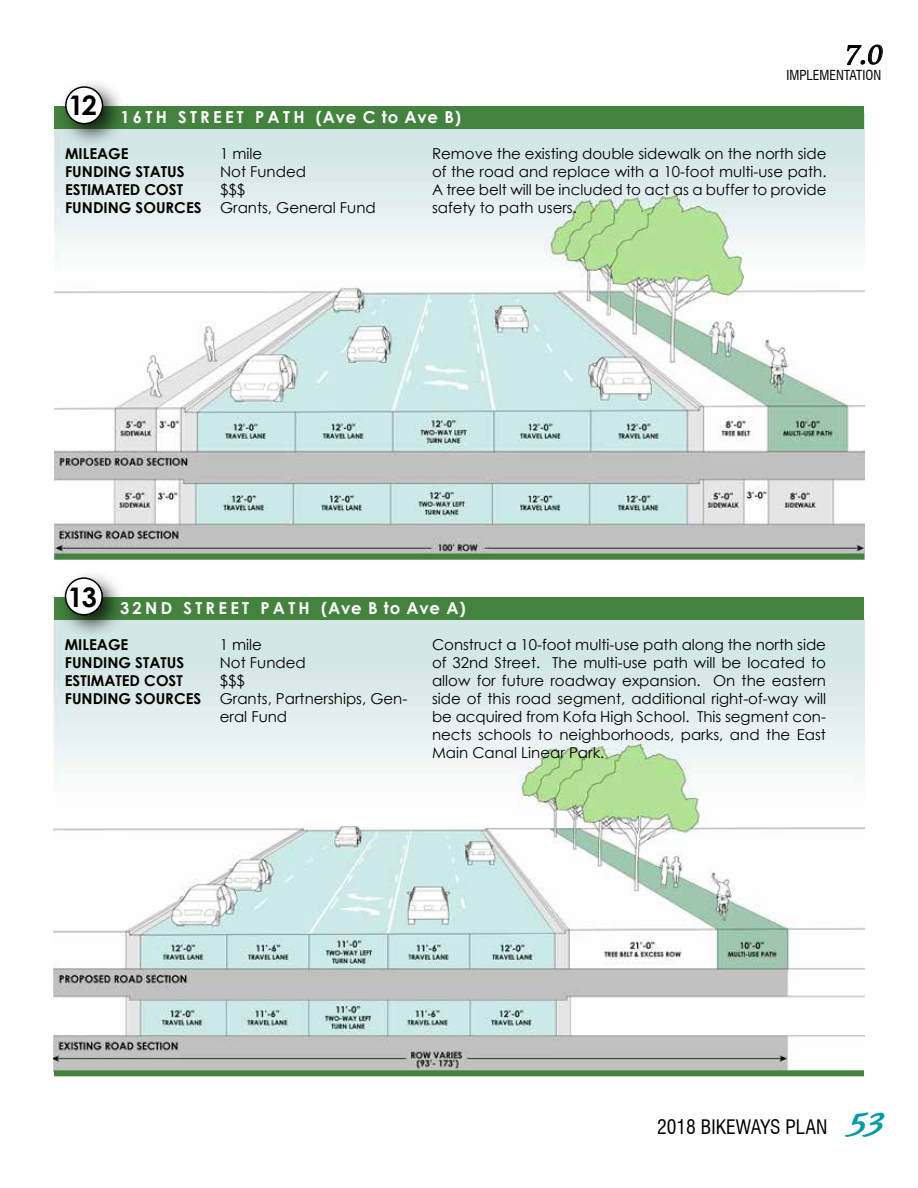
<style>
.page{position:relative;width:918px;height:1188px;background:#fff}
.page>*{position:absolute;margin:0;border:0;box-sizing:border-box;transform-origin:0 0}
.t1{font:italic 45px "Daun Penh";color:#000}
.t2{font:700 27px "Century Gothic";color:#000}
.t3{font:condensed 19.5px "Swiss 721 BT";color:#000}
.t4{font:700 16.5px "Century Gothic";letter-spacing:.2em;color:#fff}
.t5{font:15px/18px "Century Gothic";color:#000}
.t6{font:700 15px/18px "Century Gothic";color:#000}
.t7{font:condensed 13.5px "Swiss 721 BT";color:#000}
.s1{font-family:"Kinescope";font-stretch:normal;font-size:42px;color:#019da6}
</style>
<div class="page">
<svg style="left:847px;top:44px;width:36px;height:21px"></svg>
<img style="left:54px;top:129px;width:810px;height:425px">
<div style="left:54px;top:106px;width:810px;height:23px;background:#43833e"></div>
<div style="left:54px;top:554px;width:810px;height:6px;background:#43833e"></div>
<div style="left:56px;top:78px;width:71px;height:70px;background:#000;opacity:.75"></div>
<div style="left:66px;top:87px;width:37px;height:37px;background:#fff;border-radius:50%"></div>
<div style="left:65px;top:86px;width:38px;height:38px;border:2px solid #000;border-radius:50%"></div>
<img style="left:53px;top:619px;width:811px;height:452px">
<div style="left:54px;top:597px;width:810px;height:23px;background:#43833e"></div>
<div style="left:54px;top:1070px;width:810px;height:6px;background:#43833e"></div>
<div style="left:56px;top:569px;width:71px;height:70px;background:#000;opacity:.75"></div>
<div style="left:66px;top:578px;width:36px;height:37px;background:#fff;border-radius:50%"></div>
<div style="left:65px;top:577px;width:38px;height:39px;border:2px solid #000;border-radius:50%"></div>
<h1 class="t1" style="left:844px;top:22px;width:51px">7.0</h1>
<p class="t7" style="left:786px;top:67px;width:96px">IMPLEMENTATION</p>
<h2 class="t2" style="left:69px;top:85px;width:30px">12</h2>
<p class="t4" style="left:120px;top:105px;width:342px">16TH STREET PATH (Ave C to Ave B)</p>
<p class="t6" style="left:65px;top:144px;width:138px">MILEAGE<br>FUNDING STATUS<br>ESTIMATED COST<br>FUNDING SOURCES</p>
<p class="t5" style="left:220px;top:144px;width:157px">1 mile<br>Not Funded<br>$$$<br>Grants, General Fund</p>
<p class="t5" style="left:432px;top:144px;width:396px;text-align:justify">Remove the existing double sidewalk on the north side of the road and replace with a 10-foot multi-use path.<br>A tree belt will be included to act as a buffer to provide safety to path users.</p>
<h2 class="t2" style="left:68px;top:576px;width:30px">13</h2>
<p class="t4" style="left:120px;top:596px;width:347px">32ND STREET PATH (Ave B to Ave A)</p>
<p class="t6" style="left:65px;top:635px;width:138px">MILEAGE<br>FUNDING STATUS<br>ESTIMATED COST<br>FUNDING SOURCES</p>
<p class="t5" style="left:220px;top:635px;width:189px">1 mile<br>Not Funded<br>$$$<br>Grants, Partnerships, Gen&shy;eral Fund</p>
<p class="t5" style="left:432px;top:635px;width:396px;text-align:justify">Construct a 10-foot multi-use path along the north side of 32nd Street. The multi-use path will be located to allow for future roadway expansion. On the eastern side of this road segment, additional right-of-way will be acquired from Kofa High School. This segment con&shy;nects schools to neighborhoods, parks, and the East Main Canal Linear Park.</p>
<h3 class="t3" style="left:657px;top:1116px;width:226px">2018 BIKEWAYS PLAN <span class="s1">53</span></h3>
</div>
